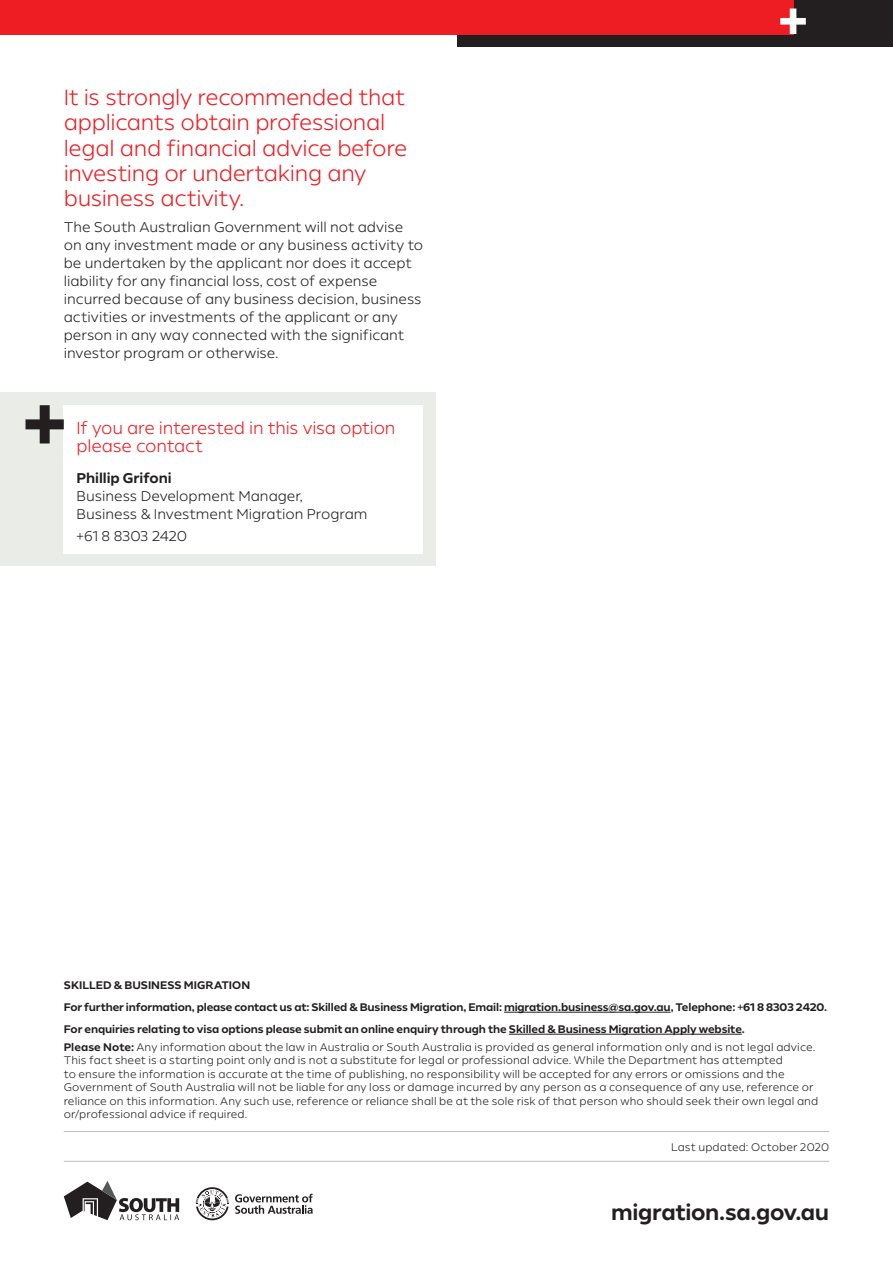
<style>
.page{position:relative;width:893px;height:1263px;background:#fff}
.page>*{position:absolute;margin:0;border:0;box-sizing:border-box;transform-origin:0 0}
.Intro_Para_14pt{font:21px/25.2px "Helios Antique";letter-spacing:-.015em;color:#ee1d23}
.Sub_HL{font:700 21px "Helios Antique";letter-spacing:-.015em;color:#231f20}
.Sub_HL-2{font:16.5px/18px "Helios Antique";letter-spacing:-.015em;color:#ee1d23}
.Body_Text_-_2mm_Spac{font:13.5px/18px "Helios Antique";color:#231f20}
.Body_Text_-_2mm_Spac-2{font:13.5px "Helios Antique";letter-spacing:-.03em;color:#231f20}
.Body_Text_-_2mm_Spac-3{font:10.5px/13.5px "Helios Antique";letter-spacing:.01em;color:#231f20}
.Body_Text_-_2mm_Spac-4{font:700 10.5px "Helios Antique";letter-spacing:-.01em;color:#231f20}
.s1{font-weight:700}
</style>
<div class="page">
<svg style="left:64px;top:1181px;width:115px;height:39px"></svg>
<svg style="left:196px;top:1187px;width:33px;height:33px"></svg>
<svg style="left:235px;top:1194px;width:78px;height:20px"></svg>
<hr style="left:64px;top:1161px;width:765px;height:1px;background:#bcbdc0">
<hr style="left:64px;top:1131px;width:765px;height:1px;background:#bcbdc0">
<div style="left:457px;top:0;width:436px;height:47px;background:#231f20"></div>
<div style="left:0;top:0;width:793px;height:34px;background:#ee1d23"></div>
<svg style="left:780px;top:9px;width:26px;height:25px"></svg>
<div style="left:0;top:392px;width:436px;height:174px;background:#eaece8"></div>
<div style="left:64px;top:405px;width:359px;height:148px;background:#fff"></div>
<svg style="left:26px;top:405px;width:38px;height:38px"></svg>
<hr style="left:504px;top:1012px;width:167px;height:1px;background:#231f20">
<hr style="left:509px;top:1034px;width:233px;height:1px;background:#231f20">
<p class="Intro_Para_14pt" style="left:64px;top:85px;width:345px">It is strongly recommended that applicants obtain professional legal and financial advice before investing or undertaking any business activity.</p>
<p class="Body_Text_-_2mm_Spac" style="left:64px;top:218px;width:361px">The South Australian Government will not advise on any investment made or any business activity to be undertaken by the applicant nor does it accept liability for any financial loss, cost of expense incurred because of any business decision, business activities or investments of the applicant or any person in any way connected with the significant investor program or otherwise.</p>
<p class="Sub_HL-2" style="left:77px;top:419px;width:321px">If you are interested in this visa option please contact</p>
<p class="Body_Text_-_2mm_Spac" style="left:77px;top:468px;width:293px"><span class="s1">Phillip Grifoni<br></span>Business Development Manager,<br>Business &amp; Investment Migration Program</p>
<p class="Body_Text_-_2mm_Spac-2" style="left:77px;top:528px;width:112px">+61 8 8303 2420</p>
<p class="Body_Text_-_2mm_Spac-4" style="left:64px;top:978px;width:188px">SKILLED &amp; BUSINESS MIGRATION</p>
<p class="Body_Text_-_2mm_Spac-4" style="left:64px;top:1000px;width:765px">For further information, please contact us at: Skilled &amp; Business Migration, Email: migration.business@sa.gov.au, Telephone: +61 8 8303 2420.</p>
<p class="Body_Text_-_2mm_Spac-4" style="left:64px;top:1022px;width:683px">For enquiries relating to visa options please submit an online enquiry through the Skilled &amp; Business Migration Apply website.</p>
<p class="Body_Text_-_2mm_Spac-3" style="left:64px;top:1040px;width:756px"><span class="s1">Please Note:</span> Any information about the law in Australia or South Australia is provided as general information only and is not legal advice.<br>This fact sheet is a starting point only and is not a substitute for legal or professional advice. While the Department has attempted<br>to ensure the information is accurate at the time of publishing, no responsibility will be accepted for any errors or omissions and the Government of South Australia will not be liable for any loss or damage incurred by any person as a consequence of any use, reference or reliance on this information. Any such use, reference or reliance shall be at the sole risk of that person who should seek their own legal and or/professional advice if required.</p>
<p class="Body_Text_-_2mm_Spac-3" style="left:671px;top:1140px;width:159px">Last updated: October 2020</p>
<p class="Sub_HL" style="left:611px;top:1199px;width:219px">migration.sa.gov.au</p>
</div>
